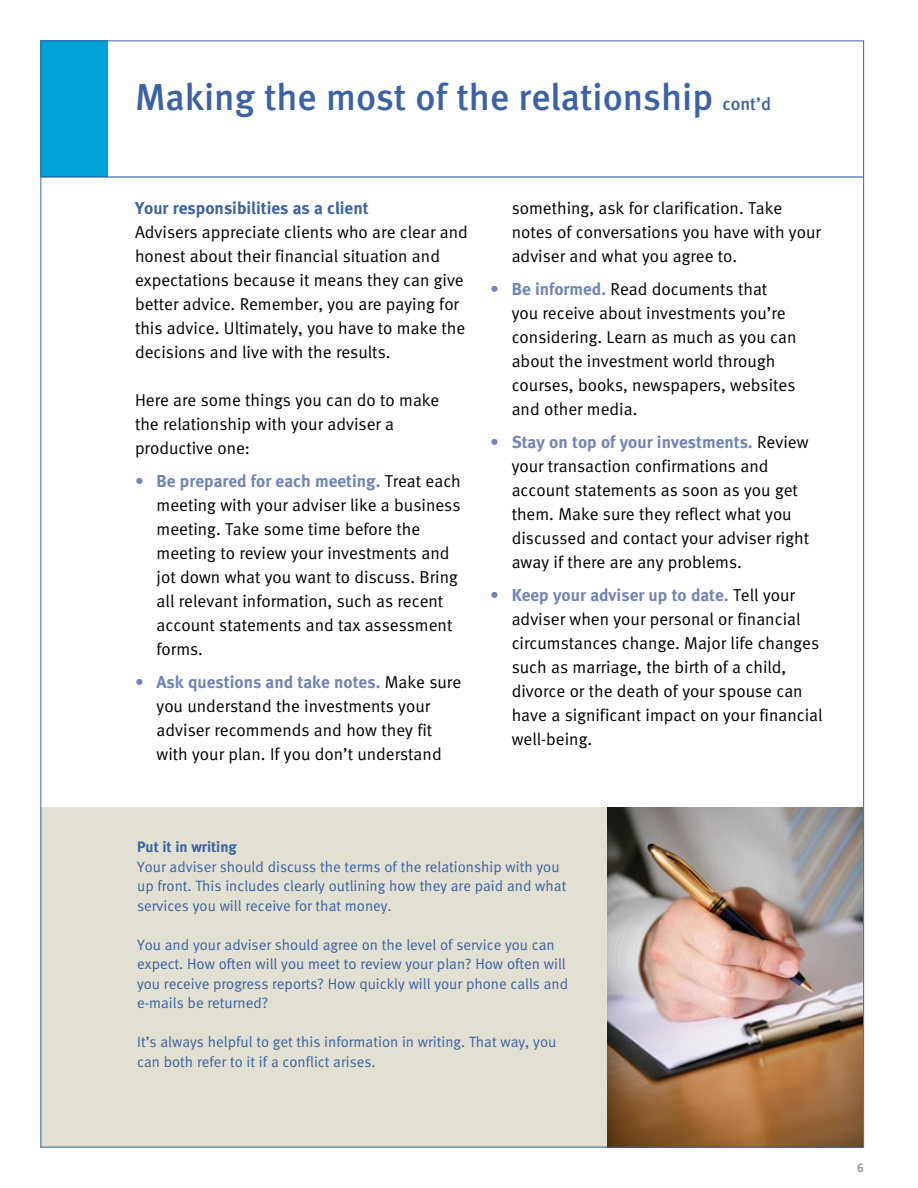
<style>
.page{position:relative;width:918px;height:1188px;background:#fff}
.page>*{position:absolute;margin:0;border:0;box-sizing:border-box;transform-origin:0 0}
.t1{font:37.5px "Meta Medium LF";color:#3b63a3}
.t2{font:17.25px/24px "Meta Normal LF";color:#000}
.t3{font:17.25px "Meta Bold LF";color:#3b63a3}
.t4{font:15px/19.5px "Meta Normal LF";color:#3b63a3}
.t5{font:15px "Meta Bold LF";color:#3b63a3}
.t6{font:700 12px "Frutiger LT Std";color:#939598}
.s1{font-size:18px}
.s2{color:#7284b8}
.s3{font-family:"Meta Bold LF";color:#7284b8}
</style>
<div class="page">
<div style="left:40px;top:40px;width:68px;height:137px;background:#00a1d7"></div>
<hr style="left:40px;top:177px;width:824px;height:1px;background:#174b8b">
<div style="left:40px;top:807px;width:824px;height:341px;background:#e2e0d2"></div>
<img style="left:608px;top:807px;width:254px;height:339px">
<p class="t1" style="left:135px;top:76px;width:638px">Making the most of the relationship <span class="s1">cont’d</span></p>
<p class="t3" style="left:135px;top:198px;width:235px">Your responsibilities as a client</p>
<p class="t2" style="left:135px;top:220px;width:334px">Advisers appreciate clients who are clear and honest about their financial situation and expectations because it means they can give better advice. Remember, you are paying for this advice. Ultimately, you have to make the decisions and live with the results.</p>
<p class="t2" style="left:135px;top:388px;width:306px">Here are some things you can do to make the relationship with your adviser a productive one:</p>
<p class="t2" style="left:157px;top:469px;width:306px;text-indent:-22px"><span class="s2">•</span> <span class="s3">Be prepared for each meeting.</span> Treat each meeting with your adviser like a business meeting. Take some time before the meeting to review your investments and jot down what you want to discuss. Bring all relevant information, such as recent account statements and tax assessment forms.</p>
<p class="t2" style="left:135px;top:670px;width:328px;text-align:center"><span class="s2">•</span> <span class="s3">Ask questions and take notes.</span> Make sure you understand the investments your adviser recommends and how they fit<br>with your plan. If you don’t understand</p>
<p class="t2" style="left:512px;top:196px;width:311px">something, ask for clarification. Take notes of conversations you have with your adviser and what you agree to.</p>
<p class="t2" style="left:512px;top:277px;width:286px;text-indent:-22px"><span class="s2">•</span> <span class="s3">Be informed.</span> Read documents that you receive about investments you’re considering. Learn as much as you can about the investment world through courses, books, newspapers, websites and other media.</p>
<p class="t2" style="left:512px;top:430px;width:299px;text-indent:-22px"><span class="s2">•</span> <span class="s3">Stay on top of your investments.</span> Review your transaction confirmations and account statements as soon as you get them. Make sure they reflect what you discussed and contact your adviser right away if there are any problems.</p>
<p class="t2" style="left:512px;top:583px;width:312px;text-indent:-22px"><span class="s2">•</span> <span class="s3">Keep your adviser up to date.</span> Tell your adviser when your personal or financial circumstances change. Major life changes such as marriage, the birth of a child, divorce or the death of your spouse can have a significant impact on your financial well-being.</p>
<p class="t5" style="left:137px;top:838px;width:101px">Put it in writing</p>
<p class="t4" style="left:137px;top:857px;width:431px">Your adviser should discuss the terms of the relationship with you up front. This includes clearly outlining how they are paid and what services you will receive for that money.</p>
<p class="t4" style="left:137px;top:935px;width:433px">You and your adviser should agree on the level of service you can expect. How often will you meet to review your plan? How often will you receive progress reports? How quickly will your phone calls and e-mails be returned?</p>
<p class="t4" style="left:137px;top:1032px;width:421px">It’s always helpful to get this information in writing. That way, you can both refer to it if a conflict arises.</p>
<p class="t6" style="left:857px;top:1160px;width:8px">6</p>
</div>
